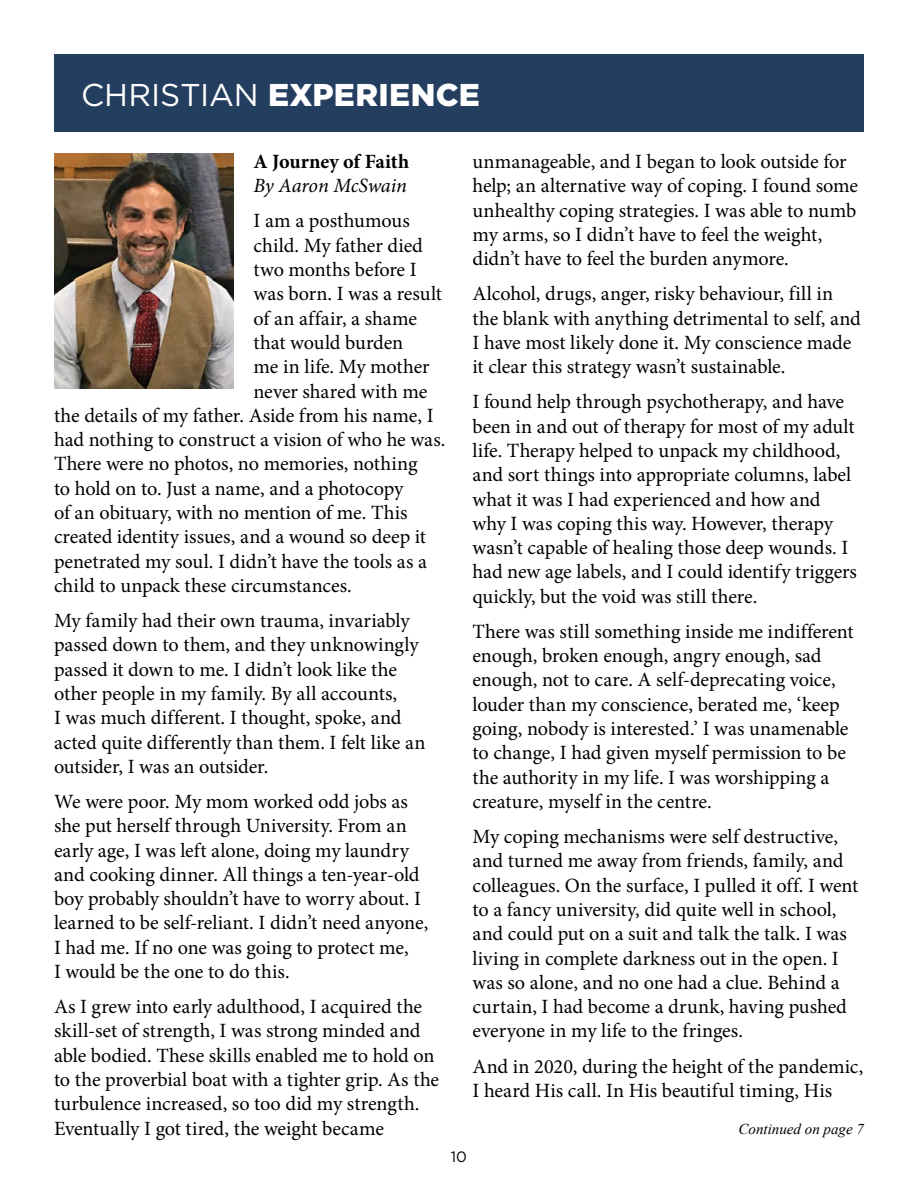
<style>
.page{position:relative;width:918px;height:1188px;background:#fff}
.page>*{position:absolute;margin:0;border:0;box-sizing:border-box;transform-origin:0 0}
.t1{font:900 31.5px "Gotham";letter-spacing:.01em;color:#fff}
.t2{font:20.25px/24.3px "Minion Pro";letter-spacing:-.005em;color:#000}
.t3{font:700 20.25px "Minion Pro";letter-spacing:-.01em;color:#000}
.t4{font:italic 20.25px "Minion Pro";letter-spacing:-.01em;color:#000}
.t5{font:italic 15px "Times New Roman";color:#000}
.t6{font:15px "Gotham";color:#000}
.s1{font-weight:400}
</style>
<div class="page">
<img style="left:54px;top:153px;width:179px;height:236px">
<div style="left:54px;top:54px;width:810px;height:77px;background:#243e5f"></div>
<h1 class="t1" style="left:81px;top:73px;width:400px"><span class="s1">CHRISTIAN</span> EXPERIENCE</h1>
<p class="t3" style="left:254px;top:147px;width:157px">A Journey of Faith</p>
<p class="t4" style="left:254px;top:172px;width:155px">By Aaron McSwain</p>
<p class="t2" style="left:254px;top:209px;width:158px">I am a posthumous</p>
<p class="t2" style="left:254px;top:233px;width:171px">child. My father died</p>
<p class="t2" style="left:254px;top:258px;width:165px">two months before I</p>
<p class="t2" style="left:254px;top:282px;width:190px">was born. I was a result</p>
<p class="t2" style="left:254px;top:306px;width:165px">of an affair, a shame</p>
<p class="t2" style="left:254px;top:330px;width:151px">that would burden</p>
<p class="t2" style="left:254px;top:355px;width:178px">me in life. My mother</p>
<p class="t2" style="left:254px;top:379px;width:175px">never shared with me</p>
<p class="t2" style="left:54px;top:403px;width:381px">the details of my father. Aside from his name, I</p>
<p class="t2" style="left:54px;top:428px;width:393px">had nothing to construct a vision of who he was.</p>
<p class="t2" style="left:54px;top:452px;width:365px">There were no photos, no memories, nothing</p>
<p class="t2" style="left:54px;top:476px;width:351px">to hold on to. Just a name, and a photocopy</p>
<p class="t2" style="left:54px;top:501px;width:355px">of an obituary, with no mention of me. This</p>
<p class="t2" style="left:54px;top:525px;width:374px">created identity issues, and a wound so deep it</p>
<p class="t2" style="left:54px;top:549px;width:374px">penetrated my soul. I didn’t have the tools as a</p>
<p class="t2" style="left:54px;top:573px;width:299px">child to unpack these circumstances.</p>
<p class="t2" style="left:54px;top:609px;width:373px">My family had their own trauma, invariably passed down to them, and they unknowingly passed it down to me. I didn’t look like the other people in my family. By all accounts,<br>I was much different. I thought, spoke, and acted quite differently than them. I felt like an outsider, I was an outsider.</p>
<p class="t2" style="left:54px;top:789px;width:376px">We were poor. My mom worked odd jobs as she put herself through University. From an early age, I was left alone, doing my laundry and cooking dinner. All things a ten-year-old boy probably shouldn’t have to worry about. I learned to be self-reliant. I didn’t need anyone, I had me. If no one was going to protect me,<br>I would be the one to do this.</p>
<p class="t2" style="left:54px;top:995px;width:387px">As I grew into early adulthood, I acquired the skill-set of strength, I was strong minded and able bodied. These skills enabled me to hold on to the proverbial boat with a tighter grip. As the turbulence increased, so too did my strength.<br>Eventually I got tired, the weight became</p>
<p class="t2" style="left:473px;top:150px;width:387px">unmanageable, and I began to look outside for help; an alternative way of coping. I found some unhealthy coping strategies. I was able to numb my arms, so I didn’t have to feel the weight, didn’t have to feel the burden anymore.</p>
<p class="t2" style="left:473px;top:282px;width:390px">Alcohol, drugs, anger, risky behaviour, fill in the blank with anything detrimental to self, and I have most likely done it. My conscience made it clear this strategy wasn’t sustainable.</p>
<p class="t2" style="left:473px;top:390px;width:386px">I found help through psychotherapy, and have been in and out of therapy for most of my adult life. Therapy helped to unpack my childhood, and sort things into appropriate columns, label what it was I had experienced and how and why I was coping this way. However, therapy wasn’t capable of healing those deep wounds. I had new age labels, and I could identify triggers quickly, but the void was still there.</p>
<p class="t2" style="left:473px;top:619px;width:383px">There was still something inside me indifferent enough, broken enough, angry enough, sad enough, not to care. A self-deprecating voice, louder than my conscience, berated me, ‘keep going, nobody is interested.’ I was unamenable to change, I had given myself permission to be the authority in my life. I was worshipping a creature, myself in the centre.</p>
<p class="t2" style="left:473px;top:825px;width:387px">My coping mechanisms were self destructive, and turned me away from friends, family, and colleagues. On the surface, I pulled it off. I went to a fancy university, did quite well in school, and could put on a suit and talk the talk. I was living in complete darkness out in the open. I was so alone, and no one had a clue. Behind a curtain, I had become a drunk, having pushed everyone in my life to the fringes.</p>
<p class="t2" style="left:473px;top:1054px;width:392px">And in 2020, during the height of the pandemic,<br>I heard His call. In His beautiful timing, His</p>
<p class="t5" style="left:739px;top:1119px;width:127px">Continued on page 7</p>
<p class="t6" style="left:451px;top:1147px;width:18px">10</p>
</div>
